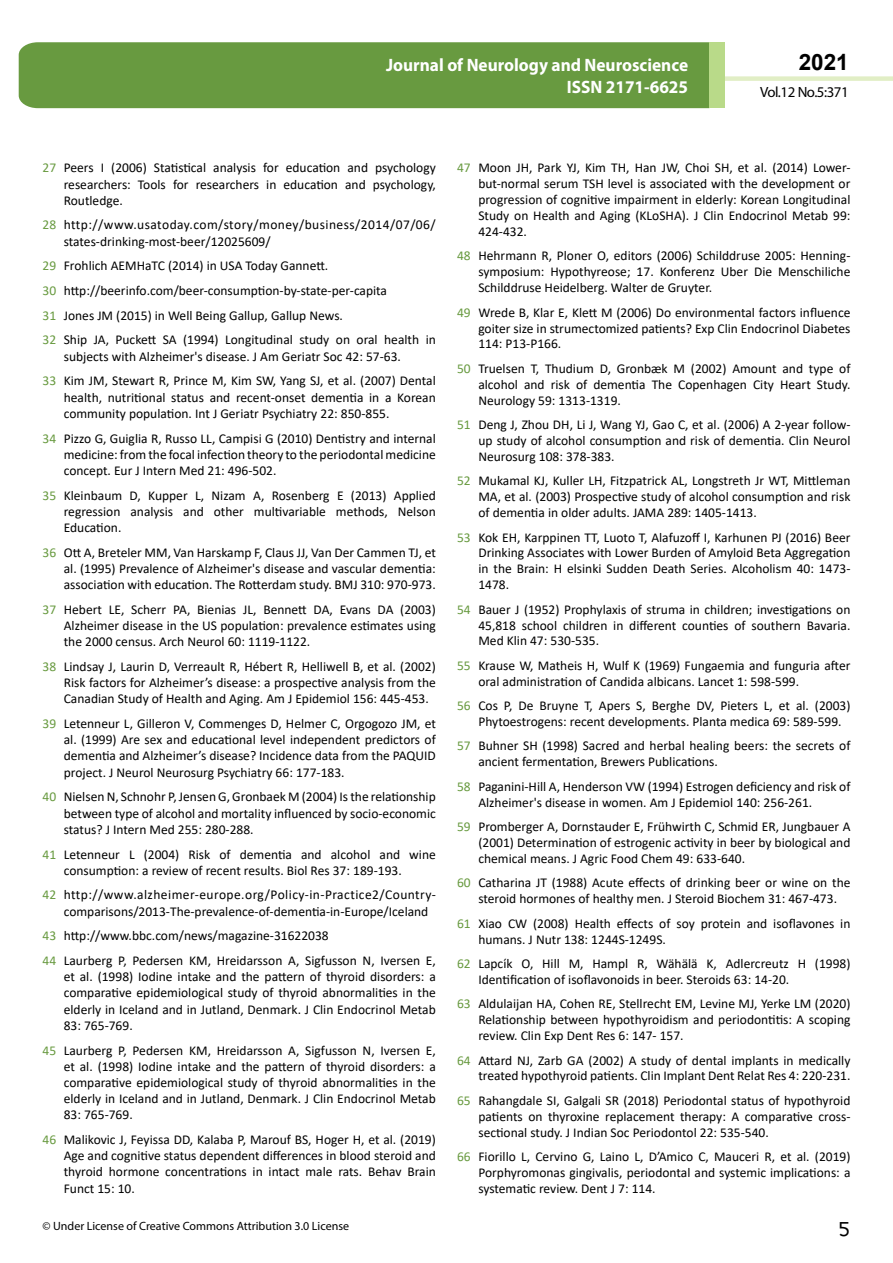
<style>
.page{position:relative;width:893px;height:1263px;background:#fff}
.page>*{position:absolute;margin:0;border:0;box-sizing:border-box;transform-origin:0 0}
.t1{font:25.5px "Tunga";color:#000}
.t2{font:700 22.5px "Arial";color:#000}
.t3{font:700 18px/21.6px "Myriad Pro";color:#fff;text-align:right;scale:.96 1}
.t4{font:14.85px "Myriad Pro";letter-spacing:-.03em;color:#000}
.t5{font:13.5px/16.2px "Calibri";color:#000;text-align:justify}
.t6{font:13.5px/16.2px "Calibri";letter-spacing:.025em;color:#000}
.t7{font:12px "Myriad Pro";color:#000}
.s1{color:#689a40}
</style>
<div class="page">
<div style="left:725px;top:76px;width:168px;height:5px;background:#e1eec5"></div>
<div style="left:19px;top:42px;width:690px;height:66px;background:#689a40"></div>
<div style="left:709px;top:42px;width:16px;height:66px;background:#b9da89"></div>
<h3 class="t3" style="left:386px;top:54px;width:316px">Journal of Neurology and Neuroscience<br>ISSN 2171-6625</h3>
<h3 class="t3" style="left:517px;top:53px;width:198px">ARCHIVOS DE MEDICINA<br>ISSN 1698-9465</h3>
<h2 class="t2" style="left:799px;top:46px;width:52px">2021</h2>
<p class="t4" style="left:760px;top:83px;width:90px">Vol.12 No.5:371</p>
<p class="t5" style="left:64px;top:159px;width:374px;text-indent:-21px"><span class="s1">27</span> Peers I (2006) Statistical analysis for education and psychology researchers: Tools for researchers in education and psychology, Routledge.</p>
<p class="t6" style="left:64px;top:217px;width:373px;text-indent:-21px"><span class="s1">28</span> http://www.usatoday.com/story/money/business/2014/07/06/ states-drinking-most-beer/12025609/</p>
<p class="t5" style="left:43px;top:253px;width:395px;line-height:24.8px;text-align:left"><span class="s1">29</span> Frohlich AEMHaTC (2014) in USA Today Gannett.<br><span class="s1">30</span> http://beerinfo.com/beer-consumption-by-state-per-capita<br><span class="s1">31</span> Jones JM (2015) in Well Being Gallup, Gallup News.<br><span class="s1">32</span> Ship JA, Puckett SA (1994) Longitudinal study on oral health in</p>
<p class="t5" style="left:43px;top:343px;width:395px;line-height:24.8px;text-indent:21px">subjects with Alzheimer's disease. J Am Geriatr Soc 42: 57-63.<br><span class="s1">33</span> Kim JM, Stewart R, Prince M, Kim SW, Yang SJ, et al. (2007) Dental</p>
<p class="t5" style="left:64px;top:389px;width:374px">health, nutritional status and recent‐onset dementia in a Korean community population. Int J Geriatr Psychiatry 22: 850-855.</p>
<p class="t5" style="left:64px;top:430px;width:374px;text-indent:-21px"><span class="s1">34</span> Pizzo G, Guiglia R, Russo LL, Campisi G (2010) Dentistry and internal medicine: from the focal infection theory to the periodontal medicine concept. Eur J Intern Med 21: 496-502.</p>
<p class="t5" style="left:64px;top:487px;width:374px;text-indent:-21px"><span class="s1">35</span> Kleinbaum D, Kupper L, Nizam A, Rosenberg E (2013) Applied regression analysis and other multivariable methods, Nelson Education.</p>
<p class="t5" style="left:64px;top:544px;width:374px;text-indent:-21px"><span class="s1">36</span> Ott A, Breteler MM, Van Harskamp F, Claus JJ, Van Der Cammen TJ, et al. (1995) Prevalence of Alzheimer's disease and vascular dementia: association with education. The Rotterdam study. BMJ 310: 970-973.</p>
<p class="t5" style="left:64px;top:601px;width:374px;text-indent:-21px"><span class="s1">37</span> Hebert LE, Scherr PA, Bienias JL, Bennett DA, Evans DA (2003)<br>Alzheimer disease in the US population: prevalence estimates using the 2000 census. Arch Neurol 60: 1119-1122.</p>
<p class="t5" style="left:64px;top:658px;width:374px;text-indent:-21px"><span class="s1">38</span> Lindsay J, Laurin D, Verreault R, Hébert R, Helliwell B, et al. (2002)<br>Risk factors for Alzheimer’s disease: a prospective analysis from the Canadian Study of Health and Aging. Am J Epidemiol 156: 445-453.</p>
<p class="t5" style="left:64px;top:715px;width:374px;text-indent:-21px"><span class="s1">39</span> Letenneur L, Gilleron V, Commenges D, Helmer C, Orgogozo JM, et al. (1999) Are sex and educational level independent predictors of dementia and Alzheimer’s disease? Incidence data from the PAQUID project. J Neurol Neurosurg Psychiatry 66: 177-183.</p>
<p class="t5" style="left:64px;top:788px;width:374px;text-indent:-21px"><span class="s1">40</span> Nielsen N, Schnohr P, Jensen G, Gronbaek M (2004) Is the relationship between type of alcohol and mortality influenced by socio‐economic status? J Intern Med 255: 280-288.</p>
<p class="t5" style="left:64px;top:845px;width:374px;text-indent:-21px"><span class="s1">41</span> Letenneur L (2004) Risk of dementia and alcohol and wine consumption: a review of recent results. Biol Res 37: 189-193.</p>
<p class="t5" style="left:64px;top:886px;width:374px;text-indent:-21px"><span class="s1">42</span> http://www.alzheimer-europe.org/Policy-in-Practice2/Country&shy;comparisons/2013-The-prevalence-of-dementia-in-Europe/Iceland</p>
<p class="t5" style="left:43px;top:923px;width:395px;line-height:24.8px"><span class="s1">43</span> http://www.bbc.com/news/magazine-31622038<br><span class="s1">44</span> Laurberg P, Pedersen KM, Hreidarsson A, Sigfusson N, Iversen E,</p>
<p class="t5" style="left:64px;top:968px;width:374px">et al. (1998) Iodine intake and the pattern of thyroid disorders: a comparative epidemiological study of thyroid abnormalities in the elderly in Iceland and in Jutland, Denmark. J Clin Endocrinol Metab 83: 765-769.</p>
<p class="t5" style="left:64px;top:1041px;width:374px;text-indent:-21px"><span class="s1">45</span> Laurberg P, Pedersen KM, Hreidarsson A, Sigfusson N, Iversen E, et al. (1998) Iodine intake and the pattern of thyroid disorders: a comparative epidemiological study of thyroid abnormalities in the elderly in Iceland and in Jutland, Denmark. J Clin Endocrinol Metab 83: 765-769.</p>
<p class="t5" style="left:64px;top:1131px;width:374px;text-indent:-21px"><span class="s1">46</span> Malikovic J, Feyissa DD, Kalaba P, Marouf BS, Hoger H, et al. (2019)<br>Age and cognitive status dependent differences in blood steroid and thyroid hormone concentrations in intact male rats. Behav Brain Funct 15: 10.</p>
<p class="t7" style="left:42px;top:1218px;width:308px">© Under License of Creative Commons Attribution 3.0 License</p>
<p class="t5" style="left:478px;top:160px;width:374px;text-indent:-21px"><span class="s1">47</span> Moon JH, Park YJ, Kim TH, Han JW, Choi SH, et al. (2014) Lower&shy;but-normal serum TSH level is associated with the development or progression of cognitive impairment in elderly: Korean Longitudinal Study on Health and Aging (KLoSHA). J Clin Endocrinol Metab 99:<br>424-432.</p>
<p class="t5" style="left:478px;top:248px;width:374px;text-indent:-21px"><span class="s1">48</span> Hehrmann R, Ploner O, editors (2006) Schilddruse 2005: Henning&shy;symposium: Hypothyreose; 17. Konferenz Uber Die Menschiliche Schilddruse Heidelberg. Walter de Gruyter.</p>
<p class="t5" style="left:478px;top:304px;width:374px;text-indent:-21px"><span class="s1">49</span> Wrede B, Klar E, Klett M (2006) Do environmental factors influence goiter size in strumectomized patients? Exp Clin Endocrinol Diabetes 114: P13-P166.</p>
<p class="t5" style="left:478px;top:360px;width:374px;text-indent:-21px"><span class="s1">50</span> Truelsen T, Thudium D, Gronbæk M (2002) Amount and type of alcohol and risk of dementia The Copenhagen City Heart Study.<br>Neurology 59: 1313-1319.</p>
<p class="t5" style="left:478px;top:416px;width:374px;text-indent:-21px"><span class="s1">51</span> Deng J, Zhou DH, Li J, Wang YJ, Gao C, et al. (2006) A 2-year follow&shy;up study of alcohol consumption and risk of dementia. Clin Neurol Neurosurg 108: 378-383.</p>
<p class="t5" style="left:478px;top:472px;width:374px;text-indent:-21px"><span class="s1">52</span> Mukamal KJ, Kuller LH, Fitzpatrick AL, Longstreth Jr WT, Mittleman MA, et al. (2003) Prospective study of alcohol consumption and risk of dementia in older adults. JAMA 289: 1405-1413.</p>
<p class="t5" style="left:478px;top:529px;width:374px;text-indent:-21px"><span class="s1">53</span> Kok EH, Karppinen TT, Luoto T, Alafuzoff I, Karhunen PJ (2016) Beer Drinking Associates with Lower Burden of Amyloid Beta Aggregation in the Brain: H elsinki Sudden Death Series. Alcoholism 40: 1473- 1478.</p>
<p class="t5" style="left:478px;top:601px;width:374px;text-indent:-21px"><span class="s1">54</span> Bauer J (1952) Prophylaxis of struma in children; investigations on 45,818 school children in different counties of southern Bavaria.<br>Med Klin 47: 530-535.</p>
<p class="t5" style="left:478px;top:657px;width:374px;text-indent:-21px"><span class="s1">55</span> Krause W, Matheis H, Wulf K (1969) Fungaemia and funguria after oral administration of Candida albicans. Lancet 1: 598-599.</p>
<p class="t5" style="left:478px;top:697px;width:374px;text-indent:-21px"><span class="s1">56</span> Cos P, De Bruyne T, Apers S, Berghe DV, Pieters L, et al. (2003)<br>Phytoestrogens: recent developments. Planta medica 69: 589-599.</p>
<p class="t5" style="left:478px;top:738px;width:374px;text-indent:-21px"><span class="s1">57</span> Buhner SH (1998) Sacred and herbal healing beers: the secrets of ancient fermentation, Brewers Publications.</p>
<p class="t5" style="left:478px;top:778px;width:374px;text-indent:-21px"><span class="s1">58</span> Paganini-Hill A, Henderson VW (1994) Estrogen deficiency and risk of<br>Alzheimer's disease in women. Am J Epidemiol 140: 256-261.</p>
<p class="t5" style="left:478px;top:818px;width:374px;text-indent:-21px"><span class="s1">59</span> Promberger A, Dornstauder E, Frühwirth C, Schmid ER, Jungbauer A (2001) Determination of estrogenic activity in beer by biological and chemical means. J Agric Food Chem 49: 633-640.</p>
<p class="t5" style="left:457px;top:874px;width:395px;text-align:center"><span class="s1">60</span> Catharina JT (1988) Acute effects of drinking beer or wine on the steroid hormones of healthy men. J Steroid Biochem 31: 467-473.</p>
<p class="t5" style="left:478px;top:915px;width:374px;text-indent:-21px"><span class="s1">61</span> Xiao CW (2008) Health effects of soy protein and isoflavones in humans. J Nutr 138: 1244S-1249S.</p>
<p class="t5" style="left:457px;top:955px;width:395px"><span class="s1">62</span> Lapcık O, Hill M, Hampl R, Wähälä K, Adlercreutz H (1998)</p>
<p class="t5" style="left:478px;top:955px;width:312px;text-indent:30px">́<br>Identification of isoflavonoids in beer. Steroids 63: 14-20.</p>
<p class="t5" style="left:478px;top:995px;width:374px;text-indent:-21px"><span class="s1">63</span> Aldulaijan HA, Cohen RE, Stellrecht EM, Levine MJ, Yerke LM (2020)<br>Relationship between hypothyroidism and periodontitis: A scoping review. Clin Exp Dent Res 6: 147- 157.</p>
<p class="t5" style="left:457px;top:1052px;width:395px;text-align:right"><span class="s1">64</span> Attard NJ, Zarb GA (2002) A study of dental implants in medically treated hypothyroid patients. Clin Implant Dent Relat Res 4: 220-231.</p>
<p class="t5" style="left:478px;top:1092px;width:374px;text-indent:-21px"><span class="s1">65</span> Rahangdale SI, Galgali SR (2018) Periodontal status of hypothyroid patients on thyroxine replacement therapy: A comparative cross&shy;sectional study. J Indian Soc Periodontol 22: 535-540.</p>
<p class="t5" style="left:478px;top:1148px;width:374px;text-indent:-21px"><span class="s1">66</span> Fiorillo L, Cervino G, Laino L, D’Amico C, Mauceri R, et al. (2019)<br>Porphyromonas gingivalis, periodontal and systemic implications: a systematic review. Dent J 7: 114.</p>
<h1 class="t1" style="left:839px;top:1212px;width:13px">5</h1>
</div>
